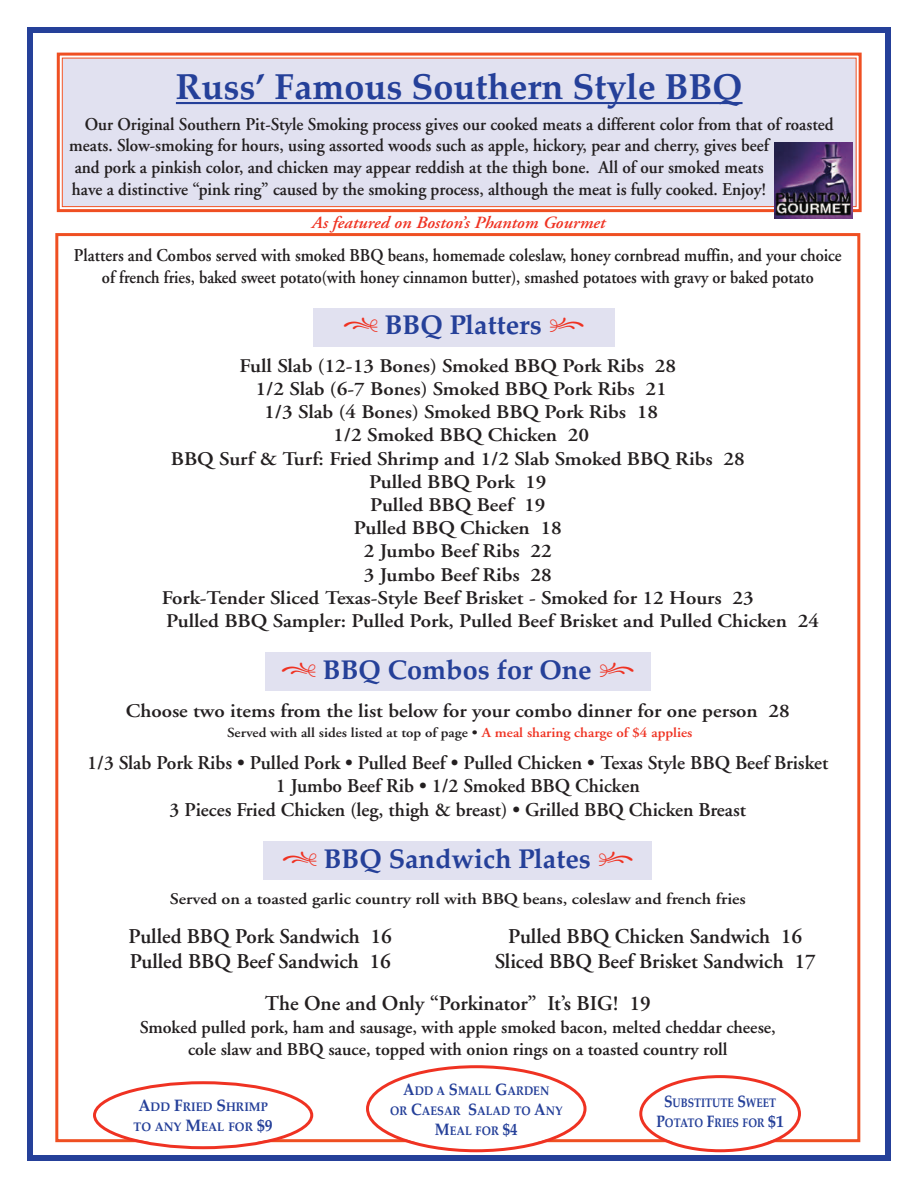
<style>
.page{position:relative;width:918px;height:1188px;background:#fff}
.page>*{position:absolute;margin:0;border:0;box-sizing:border-box;transform-origin:0 0}
.t1{font:700 36px "Palatino Linotype";color:#254099}
.t2{font:700 27px "Palatino Linotype";color:#254099}
.t3{font:600 21px/25.2px "Adobe Garamond";color:#231f20}
.t4{font:600 19.5px/23.4px "Adobe Garamond";color:#231f20;text-align:center}
.t5{font:600 19.35px "Adobe Garamond";color:#231f20;scale:1.09 1}
.t6{font:600 18px/21.6px "Adobe Garamond";color:#231f20;scale:.95 1}
.t7{font:600 18px/21.6px "Adobe Garamond";color:#231f20;text-align:center;scale:.92 1}
.t8{font:600 18px/21.6px "Adobe Garamond";color:#231f20;text-align:center}
.t9{font:italic 600 17.1px "Adobe Garamond";color:#ef3222;scale:1.05 1}
.t10{font:600 16.2px "Adobe Garamond";color:#231f20;scale:1.11 1}
.t11{font:600 13.8px "Adobe Garamond";color:#231f20;scale:1.09 1}
.t12{font:700 12.3px/20.1px "Palatino Linotype";color:#254099;text-align:center;scale:.9 1}
.t13{font:700 12.3px/20.1px "Palatino Linotype";color:#254099;text-align:center;scale:.85 1}
.t14{font:700 12.3px/20.1px "Palatino Linotype";color:#254099;text-align:center;scale:.95 1}
.s1{font-family:"Type Embellishments Two";font-weight:400;color:#ef3222}
.s2{color:#ef3222}
.s3{font-size:16.5px}
</style>
<div class="page">
<div style="left:27px;top:27px;width:864px;height:1134px;border:6px solid #254099"></div>
<div style="left:313px;top:308px;width:301px;height:38px;background:#e1e1f0"></div>
<div style="left:265px;top:652px;width:385px;height:39px;background:#e1e1f0"></div>
<div style="left:264px;top:841px;width:388px;height:39px;background:#e1e1f0"></div>
<div style="left:63px;top:59px;width:793px;height:147px;background:#e1e1f0"></div>
<div style="left:57px;top:53px;width:805px;height:159px;border:3px solid #ef4f22"></div>
<div style="left:62px;top:58px;width:795px;height:149px;border:1px solid #ef4f22"></div>
<hr style="left:176px;top:102px;width:567px;height:2px;background:#254099">
<img style="left:774px;top:143px;width:79px;height:76px">
<svg style="left:93px;top:1081px;width:220px;height:68px"></svg>
<svg style="left:366px;top:1065px;width:221px;height:87px"></svg>
<svg style="left:639px;top:1075px;width:162px;height:77px"></svg>
<h1 class="t1" style="left:176px;top:61px;width:568px">Russ’ Famous Southern Style BBQ</h1>
<p class="t6" style="left:69px;top:114px;width:806px;text-indent:15px">Our Original Southern Pit-Style Smoking process gives our cooked meats a different color from that of roasted meats. Slow-smoking for hours, using assorted woods such as apple, hickory, pear and cherry, gives beef<br>and pork a pinkish color, and chicken may appear reddish at the thigh bone. All of our smoked meats<br>have a distinctive “pink ring” caused by the smoking process, although the meat is fully cooked. Enjoy!</p>
<p class="t9" style="left:312px;top:213px;width:281px">As featured on Boston’s Phantom Gourmet</p>
<p class="t7" style="left:74px;top:245px;width:836px">Platters and Combos served with smoked BBQ beans, homemade coleslaw, honey cornbread muffin, and your choice of french fries, baked sweet potato(with honey cinnamon butter), smashed potatoes with gravy or baked potato</p>
<h2 class="t2" style="left:343px;top:306px;width:243px"><span class="s1">.</span> BBQ Platters <span class="s1">,</span></h2>
<p class="t5" style="left:240px;top:355px;width:402px">Full Slab (12-13 Bones) Smoked BBQ Pork Ribs 28</p>
<p class="t5" style="left:256px;top:378px;width:379px">1/2 Slab (6-7 Bones) Smoked BBQ Pork Ribs 21</p>
<p class="t5" style="left:264px;top:401px;width:363px">1/3 Slab (4 Bones) Smoked BBQ Pork Ribs 18</p>
<p class="t5" style="left:333px;top:425px;width:236px">1/2 Smoked BBQ Chicken 20</p>
<p class="t5" style="left:171px;top:448px;width:528px">BBQ Surf &amp; Turf: Fried Shrimp and 1/2 Slab Smoked BBQ Ribs 28</p>
<p class="t5" style="left:369px;top:471px;width:164px">Pulled BBQ Pork 19</p>
<p class="t5" style="left:370px;top:494px;width:162px">Pulled BBQ Beef 19</p>
<p class="t5" style="left:354px;top:517px;width:192px">Pulled BBQ Chicken 18</p>
<p class="t5" style="left:364px;top:541px;width:174px">2 Jumbo Beef Ribs 22</p>
<p class="t5" style="left:364px;top:564px;width:174px">3 Jumbo Beef Ribs 28</p>
<p class="t5" style="left:162px;top:587px;width:545px">Fork-Tender Sliced Texas-Style Beef Brisket - Smoked for 12 Hours 23</p>
<p class="t5" style="left:166px;top:610px;width:601px">Pulled BBQ Sampler: Pulled Pork, Pulled Beef Brisket and Pulled Chicken 24</p>
<h2 class="t2" style="left:281px;top:651px;width:355px"><span class="s1">.</span> BBQ Combos for One <span class="s1">,</span></h2>
<p class="t5" style="left:126px;top:701px;width:611px">Choose two items from the list below for your combo dinner for one person 28</p>
<p class="t11" style="left:227px;top:725px;width:428px">Served with all sides listed at top of page • <span class="s2">A meal sharing charge of $4 applies</span></p>
<p class="t4" style="left:87px;top:751px;width:743px">1/3 Slab Pork Ribs • Pulled Pork • Pulled Beef • Pulled Chicken • Texas Style BBQ Beef Brisket<br>1 Jumbo Beef Rib • 1/2 Smoked BBQ Chicken<br>3 Pieces Fried Chicken (leg, thigh &amp; breast) • Grilled BBQ Chicken Breast</p>
<h2 class="t2" style="left:282px;top:840px;width:354px"><span class="s1">.</span> BBQ Sandwich Plates <span class="s1">,</span></h2>
<p class="t10" style="left:170px;top:890px;width:520px">Served on a toasted garlic country roll with BBQ beans, coleslaw and french fries</p>
<p class="t3" style="left:129px;top:924px;width:265px">Pulled BBQ Pork Sandwich 16<br>Pulled BBQ Beef Sandwich 16</p>
<p class="t3" style="left:495px;top:924px;width:322px;text-align:center">Pulled BBQ Chicken Sandwich 16<br>Sliced BBQ Beef Brisket Sandwich 17</p>
<p class="t3" style="left:265px;top:991px;width:387px">The One and Only “Porkinator” It’s BIG! 19</p>
<p class="t8" style="left:140px;top:1017px;width:638px">Smoked pulled pork, ham and sausage, with apple smoked bacon, melted cheddar cheese, cole slaw and BBQ sauce, topped with onion rings on a toasted country roll</p>
<p class="t14" style="left:134px;top:1096px;width:148px"><span class="s3">A</span>DD <span class="s3">F</span>RIED <span class="s3">S</span>HRIMP<br>TO ANY <span class="s3">M</span>EAL FOR <span class="s3">$9</span></p>
<p class="t12" style="left:390px;top:1080px;width:193px"><span class="s3">A</span>DD A <span class="s3">S</span>MALL <span class="s3">G</span>ARDEN<br>OR <span class="s3">C</span>AESAR <span class="s3">S</span>ALAD TO <span class="s3">A</span>NY<br><span class="s3">M</span>EAL FOR <span class="s3">$4</span></p>
<p class="t13" style="left:656px;top:1092px;width:151px"><span class="s3">S</span>UBSTITUTE <span class="s3">S</span>WEET<br><span class="s3">P</span>OTATO <span class="s3">F</span>RIES FOR <span class="s3">$1</span></p>
</div>
